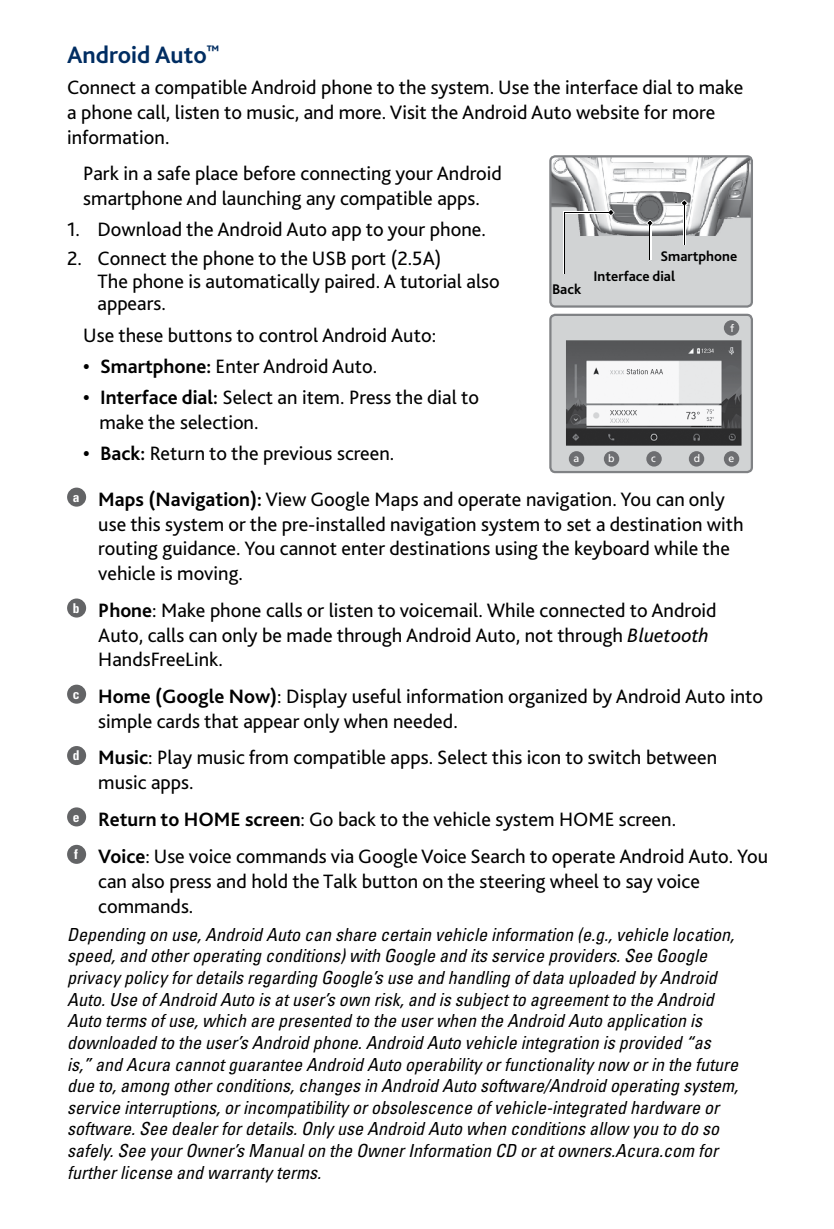
<style>
.page{position:relative;width:834px;height:1229px;background:#fff}
.page>*{position:absolute;margin:0;border:0;box-sizing:border-box;transform-origin:0 0}
.t1{font:700 24.75px "Bliss 2";color:#002d62}
.t2{font:20.25px/24.8px "Bliss 2";color:#000}
.t3{font:italic condensed 18px/21.6px "Univers LT Std";color:#000}
.t4{font:700 14.62px/19.3px "Bliss 2";color:#000}
.t5{font:10.58px "Frutiger LT Std";color:#fff}
.s1{font-weight:700}
.s2{font-style:italic}
</style>
<div class="page">
<div style="left:67px;top:487px;width:19px;height:19px;background:#636466;border-radius:50%"></div>
<div style="left:67px;top:598px;width:19px;height:19px;background:#636466;border-radius:50%"></div>
<div style="left:67px;top:684px;width:19px;height:19px;background:#636466;border-radius:50%"></div>
<div style="left:67px;top:746px;width:19px;height:19px;background:#636466;border-radius:50%"></div>
<div style="left:67px;top:807px;width:19px;height:19px;background:#636466;border-radius:50%"></div>
<div style="left:67px;top:844px;width:19px;height:19px;background:#636466;border-radius:50%"></div>
<div style="left:550px;top:156px;width:201px;height:150px;background:#d1d3d4;border-radius:5px"></div>
<img style="left:552px;top:158px;width:198px;height:78px">
<svg style="left:622px;top:192px;width:5px;height:10px"></svg>
<img style="left:659px;top:191px;width:32px;height:12px">
<img style="left:636px;top:195px;width:27px;height:27px;border-radius:13px">
<img style="left:610px;top:204px;width:29px;height:20px">
<hr style="left:648px;top:224px;width:3px;height:36px;background:#fff">
<svg style="left:646px;top:219px;width:8px;height:8px"></svg>
<hr style="left:649px;top:224px;width:1px;height:36px;background:#000">
<hr style="left:563px;top:211px;width:47px;height:3px;background:#fff">
<hr style="left:563px;top:212px;width:2px;height:62px;background:#fff">
<svg style="left:607px;top:209px;width:27px;height:8px"></svg>
<hr style="left:564px;top:212px;width:46px;height:1px;background:#000">
<hr style="left:564px;top:212px;width:1px;height:62px;background:#000">
<hr style="left:683px;top:204px;width:2px;height:40px;background:#fff">
<svg style="left:673px;top:192px;width:21px;height:15px"></svg>
<hr style="left:684px;top:204px;width:1px;height:40px;background:#000">
<div style="left:549px;top:155px;width:204px;height:152px;border:2px solid #808285;border-radius:5px"></div>
<svg style="left:552px;top:317px;width:198px;height:153px"></svg>
<div style="left:723px;top:320px;width:16px;height:15px;background:#6d6e71;border-radius:50%"></div>
<div style="left:723px;top:451px;width:16px;height:15px;background:#6d6e71;border-radius:50%"></div>
<div style="left:688px;top:451px;width:16px;height:15px;background:#6d6e71;border-radius:50%"></div>
<div style="left:646px;top:451px;width:15px;height:15px;background:#6d6e71;border-radius:50%"></div>
<div style="left:604px;top:451px;width:15px;height:15px;background:#6d6e71;border-radius:50%"></div>
<div style="left:569px;top:451px;width:15px;height:15px;background:#6d6e71;border-radius:50%"></div>
<div style="left:549px;top:314px;width:204px;height:159px;border:2px solid #808285;border-radius:5px"></div>
<p class="t1" style="left:67px;top:40px;width:154px">Android Auto<sup>™</sup></p>
<p class="t2" style="left:67px;top:75px;width:677px">Connect a compatible Android phone to the system. Use the interface dial to make a phone call, listen to music, and more. Visit the Android Auto website for more information.</p>
<p class="t2" style="left:83px;top:161px;width:420px">Park in a safe place before connecting your Android smartphone and launching any compatible apps.</p>
<p class="t2" style="left:67px;top:217px;width:420px">1. Download the Android Auto app to your phone.</p>
<p class="t2" style="left:97px;top:247px;width:404px;line-height:22.3px;text-indent:-30px">2. Connect the phone to the USB port (2.5A)<br>The phone is automatically paired. A tutorial also appears.</p>
<p class="t2" style="left:83px;top:322px;width:354px">Use these buttons to control Android Auto:</p>
<p class="t2" style="left:83px;top:353px;width:295px"><span class="s1">• Smartphone:</span> Enter Android Auto.</p>
<p class="t2" style="left:99px;top:384px;width:381px;text-indent:-16px"><span class="s1">• Interface dial:</span> Select an item. Press the dial to make the selection.</p>
<p class="t2" style="left:83px;top:440px;width:312px"><span class="s1">• Back:</span> Return to the previous screen.</p>
<p class="t2" style="left:98px;top:486px;width:647px;text-indent:-25px"><sup>a</sup> <span class="s1">Maps (Navigation):</span> View Google Maps and operate navigation. You can only use this system or the pre-installed navigation system to set a destination with routing guidance. You cannot enter destinations using the keyboard while the vehicle is moving.</p>
<p class="t2" style="left:98px;top:597px;width:620px;text-indent:-25px"><sup>b</sup> <span class="s1">Phone</span>: Make phone calls or listen to voicemail. While connected to Android<br>Auto, calls can only be made through Android Auto, not through <span class="s2">Bluetooth<br></span>HandsFreeLink.</p>
<p class="t2" style="left:98px;top:683px;width:666px;text-indent:-25px"><sup>c</sup> <span class="s1">Home (Google Now)</span>: Display useful information organized by Android Auto into simple cards that appear only when needed.</p>
<p class="t2" style="left:98px;top:744px;width:620px;text-indent:-25px"><sup>d</sup> <span class="s1">Music</span>: Play music from compatible apps. Select this icon to switch between music apps.</p>
<p class="t2" style="left:73px;top:799px;width:696px;line-height:37.4px"><sup>e</sup> <span class="s1">Return to HOME screen</span>: Go back to the vehicle system HOME screen.<br><sup>f</sup> <span class="s1">Voice</span>: Use voice commands via Google Voice Search to operate Android Auto. You</p>
<p class="t2" style="left:98px;top:868px;width:603px">can also press and hold the Talk button on the steering wheel to say voice commands.</p>
<p class="t3" style="left:67px;top:923px;width:672px">Depending on use, Android Auto can share certain vehicle information (e.g., vehicle location, speed, and other operating conditions) with Google and its service providers. See Google privacy policy for details regarding Google’s use and handling of data uploaded by Android Auto. Use of Android Auto is at user’s own risk, and is subject to agreement to the Android Auto terms of use, which are presented to the user when the Android Auto application is downloaded to the user’s Android phone. Android Auto vehicle integration is provided “as is,” and Acura cannot guarantee Android Auto operability or functionality now or in the future due to, among other conditions, changes in Android Auto software/Android operating system, service interruptions, or incompatibility or obsolescence of vehicle-integrated hardware or software. See dealer for details. Only use Android Auto when conditions allow you to do so safely. See your Owner’s Manual on the Owner Information CD or at owners.Acura.com for further license and warranty terms.</p>
<p class="t4" style="left:593px;top:246px;width:145px;text-indent:67px">Smartphone<br>Interface dial</p>
<p class="t4" style="left:552px;top:279px;width:31px">Back</p>
<p class="t5" style="left:730px;top:322px;width:6px">f</p>
<p class="t5" style="left:573px;top:451px;width:7px">a</p>
<p class="t5" style="left:608px;top:451px;width:8px">b</p>
<p class="t5" style="left:651px;top:451px;width:6px">c</p>
<p class="t5" style="left:693px;top:451px;width:8px">d</p>
<p class="t5" style="left:728px;top:451px;width:7px">e</p>
</div>
